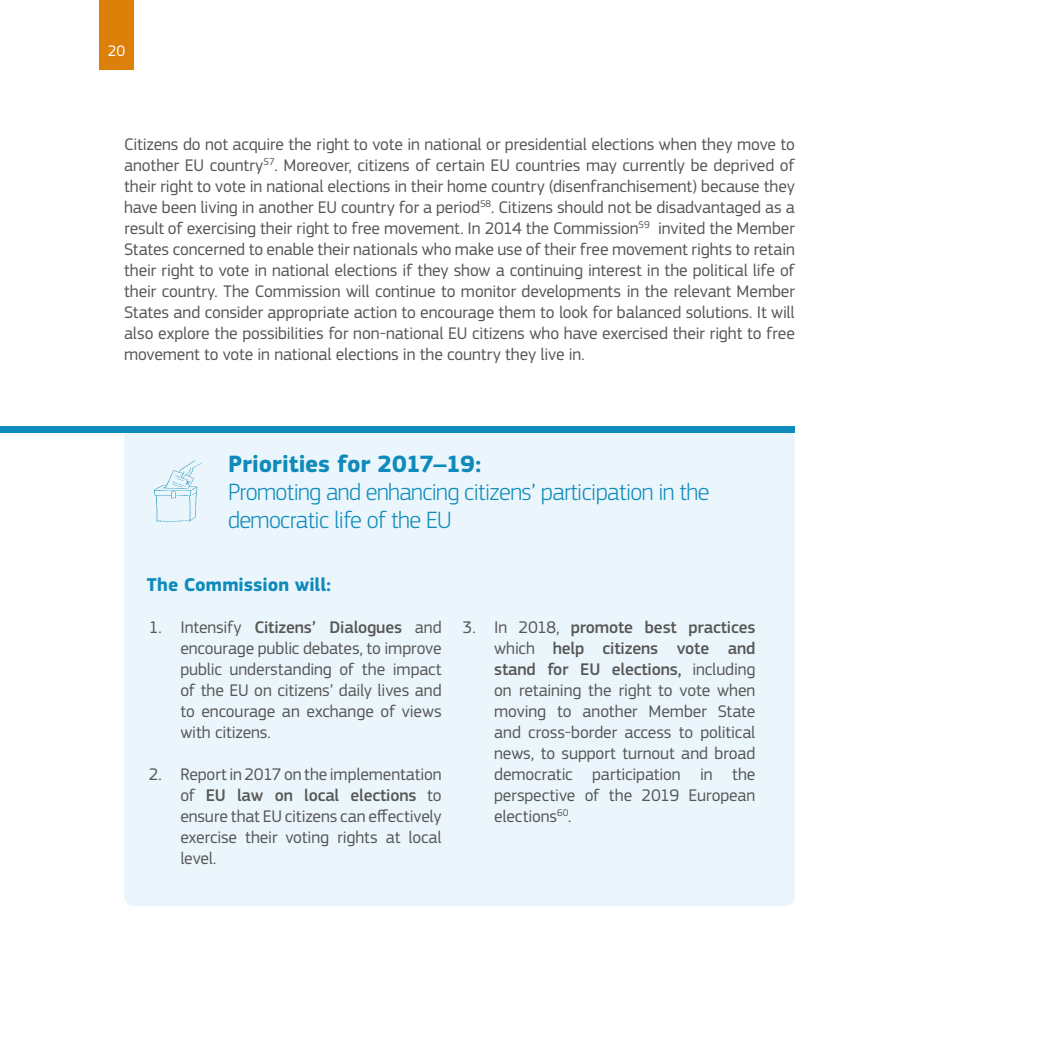
<style>
.page{position:relative;width:1042px;height:1042px;background:#fff}
.page>*{position:absolute;margin:0;border:0;box-sizing:border-box;transform-origin:0 0}
.t1{font:300 24.5px/28px "EC Square Sans Pro";letter-spacing:-.025em;color:#0e8bba}
.t2{font:700 24.5px "EC Square Sans Pro";letter-spacing:-.005em;color:#0e8bba}
.t3{font:700 19.25px "EC Square Sans Pro";color:#0e8bba}
.t4{font:17.5px/21px "EC Square Sans Pro";letter-spacing:-.005em;color:#575756;text-align:justify}
.t5{font:15.75px "EC Square Sans Pro";color:#fff}
.s1{font-weight:500}
</style>
<div class="page">
<div style="left:124px;top:429px;width:671px;height:477px;background:#ebf6fc;border-radius:10px"></div>
<div style="left:0;top:427px;width:795px;height:6px;background:#0e8bba"></div>
<div style="left:99px;top:0;width:35px;height:69px;background:#dd800a"></div>
<svg style="left:154px;top:460px;width:48px;height:62px"></svg>
<p class="t5" style="left:108px;top:41px;width:19px">20</p>
<p class="t4" style="left:124px;top:134px;width:672px">Citizens do not acquire the right to vote in national or presidential elections when they move to another EU country<sup>57</sup>. Moreover, citizens of certain EU countries may currently be deprived of their right to vote in national elections in their home country (disenfranchisement) because they have been living in another EU country for a period<sup>58</sup>. Citizens should not be disadvantaged as a result of exercising their right to free movement. In 2014 the Commission<sup>59</sup> invited the Member States concerned to enable their nationals who make use of their free movement rights to retain their right to vote in national elections if they show a continuing interest in the political life of their country. The Commission will continue to monitor developments in the relevant Member States and consider appropriate action to encourage them to look for balanced solutions. It will also explore the possibilities for non-national EU citizens who have exercised their right to free movement to vote in national elections in the country they live in.</p>
<h1 class="t2" style="left:228px;top:450px;width:254px">Priorities for 2017–19:</h1>
<h1 class="t1" style="left:228px;top:478px;width:483px">Promoting and enhancing citizens’ participation in the democratic life of the EU</h1>
<p class="t3" style="left:147px;top:573px;width:186px">The Commission will:</p>
<p class="t4" style="left:180px;top:617px;width:263px;text-indent:-32px">1. Intensify <span class="s1">Citizens’ Dialogues</span> and encourage public debates, to improve public understanding of the impact of the EU on citizens’ daily lives and to encourage an exchange of views with citizens.</p>
<p class="t4" style="left:180px;top:764px;width:263px;text-indent:-32px">2. Report in 2017 on the implementation of <span class="s1">EU law on local elections</span> to ensure that EU citizens can effectively exercise their voting rights at local level.</p>
<p class="t4" style="left:494px;top:617px;width:263px;text-indent:-32px">3. In 2018, <span class="s1">promote best practices </span>which <span class="s1">help citizens vote and stand for EU elections,</span> including on retaining the right to vote when moving to another Member State and cross-border access to political news, to support turnout and broad democratic participation in the perspective of the 2019 European elections<sup>60</sup>.</p>
</div>
